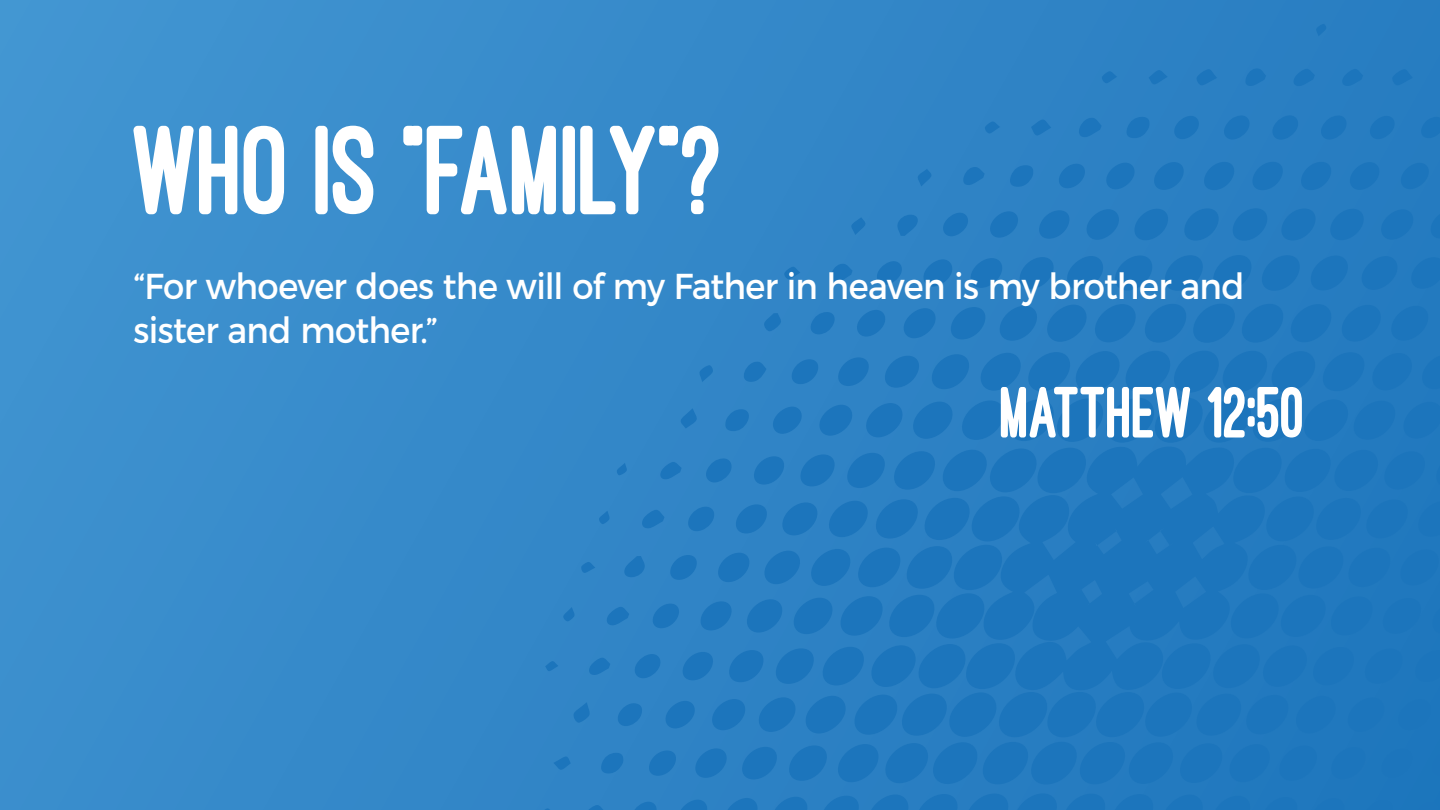
<style>
.page{position:relative;width:1440px;height:810px;background:#fff}
.page>*{position:absolute;margin:0;border:0;box-sizing:border-box;transform-origin:0 0}
.t1{font:800 131.25px "Ostrich Sans";letter-spacing:-.03em;color:#fff;scale:.94 1}
.t2{font:800 75px "Ostrich Sans";letter-spacing:-.025em;color:#fff;scale:.94 1}
.t3{font:36px/43.2px "Montserrat";letter-spacing:-.02em;color:#fff;scale:.94 1}
</style>
<div class="page">
<div style="left:0;top:0;width:1440px;height:810px;background:linear-gradient(to right,#3f92cf,#277cc0)"></div>
<svg style="left:1045px;top:304px;width:338px;height:39px;background:#2078be"></svg>
<svg style="left:1113px;top:255px;width:42px;height:36px;background:#2178be"></svg>
<svg style="left:1163px;top:255px;width:42px;height:36px;background:#2078be"></svg>
<svg style="left:1211px;top:255px;width:91px;height:36px;background:#2078be"></svg>
<svg style="left:818px;top:793px;width:434px;height:17px;background:#2078be"></svg>
<svg style="left:997px;top:306px;width:42px;height:35px"></svg>
<svg style="left:1389px;top:306px;width:42px;height:35px"></svg>
<svg style="left:1308px;top:255px;width:42px;height:36px;background:#1f77bd"></svg>
<svg style="left:1065px;top:256px;width:40px;height:34px"></svg>
<svg style="left:1359px;top:256px;width:41px;height:34px"></svg>
<svg style="left:770px;top:797px;width:40px;height:13px"></svg>
<svg style="left:948px;top:307px;width:40px;height:33px"></svg>
<svg style="left:1230px;top:208px;width:39px;height:33px"></svg>
<svg style="left:1439px;top:307px;width:1px;height:32px"></svg>
<svg style="left:1182px;top:208px;width:39px;height:33px"></svg>
<svg style="left:1260px;top:797px;width:40px;height:13px"></svg>
<svg style="left:1279px;top:208px;width:39px;height:33px"></svg>
<svg style="left:1017px;top:257px;width:39px;height:32px"></svg>
<svg style="left:1409px;top:257px;width:31px;height:32px"></svg>
<svg style="left:1328px;top:209px;width:38px;height:31px"></svg>
<svg style="left:1132px;top:208px;width:38px;height:33px"></svg>
<svg style="left:1085px;top:209px;width:36px;height:31px"></svg>
<svg style="left:723px;top:798px;width:36px;height:12px"></svg>
<svg style="left:1310px;top:798px;width:37px;height:12px"></svg>
<svg style="left:901px;top:308px;width:37px;height:30px"></svg>
<svg style="left:1379px;top:209px;width:36px;height:31px"></svg>
<svg style="left:969px;top:258px;width:35px;height:30px"></svg>
<svg style="left:1037px;top:210px;width:34px;height:29px"></svg>
<svg style="left:1250px;top:162px;width:35px;height:28px"></svg>
<svg style="left:1348px;top:162px;width:33px;height:28px"></svg>
<svg style="left:1299px;top:162px;width:34px;height:28px"></svg>
<svg style="left:1202px;top:162px;width:34px;height:28px"></svg>
<svg style="left:1152px;top:162px;width:34px;height:28px"></svg>
<svg style="left:1429px;top:210px;width:11px;height:29px"></svg>
<svg style="left:676px;top:799px;width:33px;height:11px"></svg>
<svg style="left:922px;top:259px;width:32px;height:28px"></svg>
<svg style="left:855px;top:310px;width:32px;height:27px"></svg>
<svg style="left:1105px;top:163px;width:31px;height:27px"></svg>
<svg style="left:1362px;top:800px;width:33px;height:10px"></svg>
<svg style="left:1399px;top:163px;width:32px;height:26px"></svg>
<svg style="left:988px;top:211px;width:32px;height:27px"></svg>
<svg style="left:1271px;top:115px;width:29px;height:25px"></svg>
<svg style="left:1057px;top:163px;width:30px;height:26px"></svg>
<svg style="left:630px;top:802px;width:28px;height:8px"></svg>
<svg style="left:1222px;top:115px;width:29px;height:25px"></svg>
<svg style="left:1319px;top:115px;width:29px;height:25px"></svg>
<svg style="left:1368px;top:116px;width:28px;height:23px"></svg>
<svg style="left:941px;top:213px;width:29px;height:24px"></svg>
<svg style="left:1173px;top:116px;width:27px;height:23px"></svg>
<svg style="left:875px;top:261px;width:28px;height:24px"></svg>
<svg style="left:809px;top:312px;width:27px;height:23px"></svg>
<svg style="left:1414px;top:802px;width:26px;height:8px"></svg>
<svg style="left:1419px;top:117px;width:21px;height:21px"></svg>
<svg style="left:1125px;top:117px;width:26px;height:21px"></svg>
<svg style="left:1008px;top:165px;width:26px;height:22px"></svg>
<svg style="left:897px;top:215px;width:23px;height:21px"></svg>
<svg style="left:1078px;top:117px;width:24px;height:21px"></svg>
<svg style="left:829px;top:263px;width:24px;height:20px"></svg>
<svg style="left:1244px;top:67px;width:22px;height:20px"></svg>
<svg style="left:1292px;top:69px;width:23px;height:18px"></svg>
<svg style="left:1340px;top:69px;width:23px;height:18px"></svg>
<svg style="left:962px;top:166px;width:23px;height:20px"></svg>
<svg style="left:582px;top:805px;width:23px;height:5px"></svg>
<svg style="left:764px;top:313px;width:18px;height:18px"></svg>
<svg style="left:1391px;top:69px;width:22px;height:17px"></svg>
<svg style="left:1196px;top:69px;width:21px;height:17px"></svg>
<svg style="left:1031px;top:119px;width:20px;height:17px"></svg>
<svg style="left:1149px;top:70px;width:19px;height:15px"></svg>
<svg style="left:784px;top:266px;width:16px;height:13px"></svg>
<svg style="left:917px;top:169px;width:15px;height:17px"></svg>
<svg style="left:850px;top:217px;width:16px;height:18px"></svg>
<svg style="left:1102px;top:71px;width:15px;height:13px"></svg>
<svg style="left:985px;top:121px;width:15px;height:13px"></svg>
<svg style="left:540px;top:808px;width:13px;height:2px"></svg>
<svg style="left:1316px;top:24px;width:11px;height:12px"></svg>
<svg style="left:545px;top:350px;width:895px;height:435px;background:#247bbf"></svg>
<h1 class="t1" style="left:134px;top:101px;width:630px">WHO IS “FAMILY”?</h1>
<p class="t3" style="left:133px;top:265px;width:1184px">“For whoever does the will of my Father in heaven is my brother and sister and mother.”</p>
<h2 class="t2" style="left:1001px;top:373px;width:327px">MATTHEW 12:50</h2>
</div>
